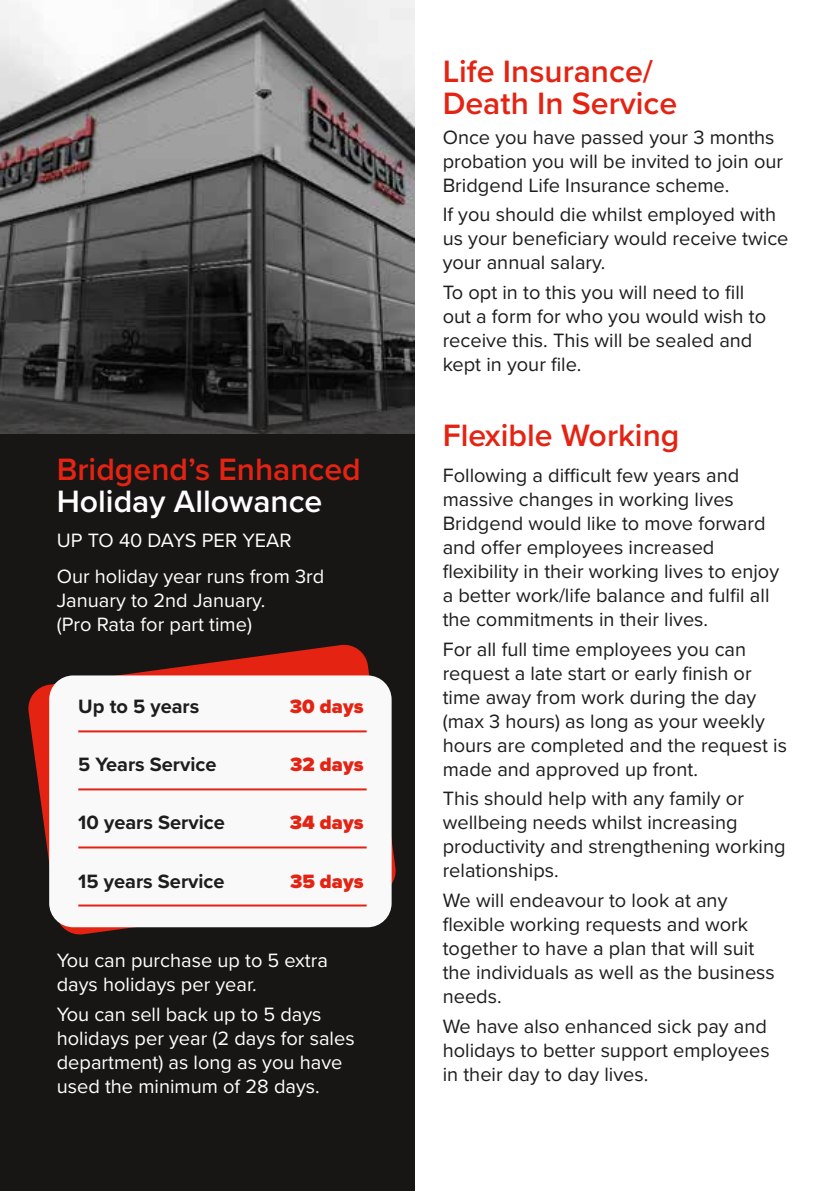
<style>
.page{position:relative;width:840px;height:1191px;background:#fff}
.page>*{position:absolute;margin:0;border:0;box-sizing:border-box;transform-origin:0 0}
.t1{font:600 32px/32px "Proxima Nova";color:#e42313}
.t2{font:600 32px "Proxima Nova";color:#fff}
.t3{font:20px/24px "Proxima Nova";color:#1d1d1b}
.t4{font:20px/24px "Proxima Nova";color:#fff}
.t5{font:700 20px "Proxima Nova";color:#1d1d1b}
.t6{font:900 20px "Proxima Nova";color:#e42313}
</style>
<div class="page">
<div style="left:0;top:0;width:414px;height:1191px;background:#181614"></div>
<img style="left:0;top:0;width:414px;height:434px">
<svg style="left:28px;top:644px;width:368px;height:291px"></svg>
<div style="left:49px;top:675px;width:342px;height:252px;background:#f9f9fa;border-radius:24px"></div>
<hr style="left:78px;top:730px;width:288px;height:2px;background:#e42313">
<hr style="left:78px;top:788px;width:288px;height:2px;background:#e42313">
<hr style="left:78px;top:846px;width:288px;height:2px;background:#e42313">
<hr style="left:78px;top:904px;width:288px;height:2px;background:#e42313">
<h1 class="t1" style="left:57px;top:452px;width:305px">Bridgend’s Enhanced</h1>
<h1 class="t2" style="left:57px;top:477px;width:267px">Holiday Allowance</h1>
<p class="t4" style="left:57px;top:522px;width:269px;line-height:35.4px">UP TO 40 DAYS PER YEAR<br>Our holiday year runs from 3rd</p>
<p class="t4" style="left:57px;top:587px;width:210px">January to 2nd January. (Pro Rata for part time)</p>
<p class="t5" style="left:78px;top:692px;width:122px">Up to 5 years</p>
<p class="t6" style="left:290px;top:692px;width:75px">30 days</p>
<p class="t5" style="left:78px;top:750px;width:140px">5 Years Service</p>
<p class="t6" style="left:290px;top:750px;width:75px">32 days</p>
<p class="t5" style="left:78px;top:808px;width:148px">10 years Service</p>
<p class="t6" style="left:289px;top:808px;width:75px">34 days</p>
<p class="t5" style="left:78px;top:866px;width:148px">15 years Service</p>
<p class="t6" style="left:290px;top:866px;width:75px">35 days</p>
<p class="t4" style="left:57px;top:947px;width:272px">You can purchase up to 5 extra days holidays per year.</p>
<p class="t4" style="left:57px;top:1001px;width:299px">You can sell back up to 5 days holidays per year (2 days for sales department) as long as you have used the minimum of 28 days.</p>
<h1 class="t1" style="left:442px;top:54px;width:236px">Life Insurance/<br>Death In Service</h1>
<p class="t3" style="left:442px;top:124px;width:342px">Once you have passed your 3 months probation you will be invited to join our<br>Bridgend Life Insurance scheme.</p>
<p class="t3" style="left:442px;top:202px;width:347px">If you should die whilst employed with us your beneficiary would receive twice your annual salary.</p>
<p class="t3" style="left:442px;top:279px;width:325px">To opt in to this you will need to fill out a form for who you would wish to receive this. This will be sealed and kept in your file.</p>
<h1 class="t1" style="left:442px;top:419px;width:238px">Flexible Working</h1>
<p class="t3" style="left:442px;top:462px;width:338px">Following a difficult few years and massive changes in working lives Bridgend would like to move forward and offer employees increased flexibility in their working lives to enjoy a better work/life balance and fulfil all the commitments in their lives.</p>
<p class="t3" style="left:442px;top:636px;width:345px">For all full time employees you can request a late start or early finish or time away from work during the day (max 3 hours) as long as your weekly hours are completed and the request is made and approved up front.</p>
<p class="t3" style="left:442px;top:785px;width:344px">This should help with any family or wellbeing needs whilst increasing productivity and strengthening working relationships.</p>
<p class="t3" style="left:442px;top:887px;width:333px">We will endeavour to look at any flexible working requests and work together to have a plan that will suit the individuals as well as the business needs.</p>
<p class="t3" style="left:442px;top:1013px;width:328px">We have also enhanced sick pay and holidays to better support employees in their day to day lives.</p>
</div>
